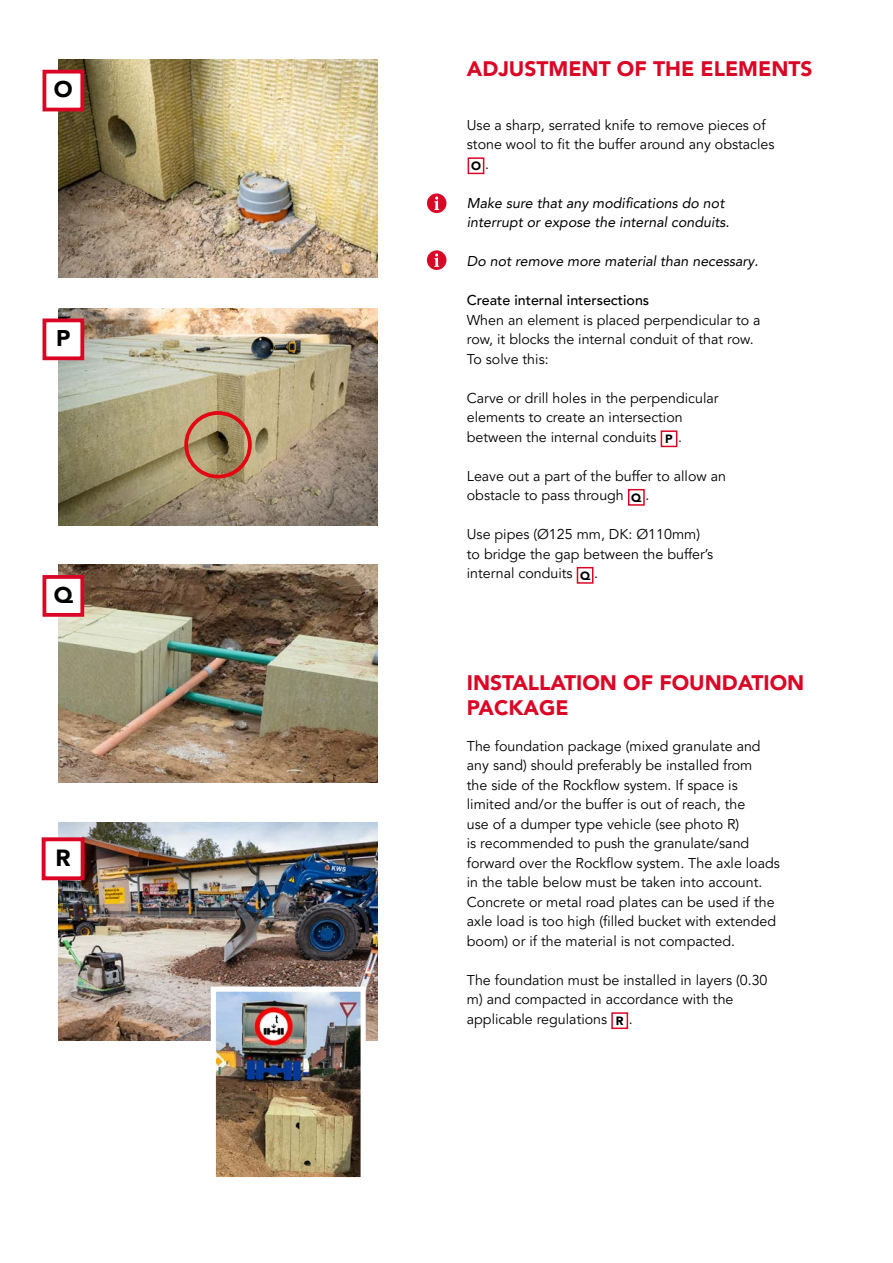
<style>
.page{position:relative;width:893px;height:1263px;background:#fff}
.page>*{position:absolute;margin:0;border:0;box-sizing:border-box;transform-origin:0 0}
.t1{font:900 23.4px "Avenir LT Pro";color:#000}
.t2{font:900 22.8px "Avenir LT Pro";color:#000}
.t3{font:900 21px/25.2px "Avenir LT Pro";color:#db0626}
.t4{font:14.25px/19.5px "Avenir LT Pro";color:#000}
.t5{font:italic 14.25px/19.5px "Avenir LT Pro";color:#000}
.t6{font:500 14.25px "Avenir LT Pro";color:#000}
.t7{font:900 12px "Avenir LT Pro";color:#000}
.s1{font-weight:400;font-size:14.25px}
</style>
<div class="page">
<div style="left:468px;top:157px;width:16px;height:17px;background:#fff;border:2px solid #db0626"></div>
<div style="left:661px;top:430px;width:16px;height:17px;background:#fff;border:2px solid #db0626"></div>
<div style="left:628px;top:489px;width:17px;height:17px;background:#fff;border:2px solid #db0626"></div>
<div style="left:577px;top:567px;width:16px;height:17px;background:#fff;border:2px solid #db0626"></div>
<div style="left:611px;top:1012px;width:17px;height:17px;background:#fff;border:2px solid #db0626"></div>
<img style="left:59px;top:60px;width:318px;height:217px">
<div style="left:43px;top:70px;width:41px;height:41px;background:#fff;border:4px solid #db0626"></div>
<img style="left:59px;top:565px;width:318px;height:217px">
<div style="left:43px;top:575px;width:41px;height:42px;background:#fff;border:4px solid #db0626"></div>
<img style="left:59px;top:308px;width:318px;height:217px">
<div style="left:43px;top:318px;width:41px;height:42px;background:#fff;border:4px solid #db0626"></div>
<div style="left:184px;top:411px;width:68px;height:67px;border:4px solid #e30613;border-radius:50%"></div>
<img style="left:58px;top:822px;width:319px;height:218px">
<div style="left:42px;top:837px;width:43px;height:43px;background:#fff;border:4px solid #db0626"></div>
<img style="left:217px;top:992px;width:143px;height:184px">
<div style="left:211px;top:986px;width:155px;height:196px;border:5px solid #fff"></div>
<svg style="left:427px;top:193px;width:19px;height:20px"></svg>
<svg style="left:427px;top:250px;width:19px;height:20px"></svg>
<h2 class="t2" style="left:54px;top:76px;width:20px">O</h2>
<h2 class="t2" style="left:56px;top:324px;width:16px">P</h2>
<h2 class="t2" style="left:54px;top:581px;width:21px">Q</h2>
<h1 class="t1" style="left:56px;top:843px;width:17px">R</h1>
<h3 class="t3" style="left:467px;top:56px;width:347px">ADJUSTMENT OF THE ELEMENTS</h3>
<p class="t4" style="left:467px;top:115px;width:309px">Use a sharp, serrated knife to remove pieces of stone wool to fit the buffer around any obstacles</p>
<p class="t7" style="left:471px;top:159px;width:20px">O <span class="s1">.</span></p>
<p class="t5" style="left:467px;top:193px;width:264px">Make sure that any modifications do not interrupt or expose the internal conduits.</p>
<p class="t5" style="left:467px;top:252px;width:293px">Do not remove more material than necessary.</p>
<p class="t6" style="left:467px;top:292px;width:184px">Create internal intersections</p>
<p class="t4" style="left:467px;top:310px;width:295px">When an element is placed perpendicular to a row, it blocks the internal conduit of that row.<br>To solve this:</p>
<p class="t4" style="left:467px;top:388px;width:253px">Carve or drill holes in the perpendicular elements to create an intersection between the internal conduits <sub>P</sub> .</p>
<p class="t4" style="left:467px;top:466px;width:261px">Leave out a part of the buffer to allow an obstacle to pass through <sub>Q</sub> .</p>
<p class="t4" style="left:467px;top:525px;width:248px">Use pipes (Ø125 mm, DK: Ø110mm) to bridge the gap between the buffer’s internal conduits <sub>Q</sub> .</p>
<h3 class="t3" style="left:467px;top:670px;width:339px">INSTALLATION OF FOUNDATION<br>PACKAGE</h3>
<p class="t4" style="left:467px;top:736px;width:315px">The foundation package (mixed granulate and any sand) should preferably be installed from<br>the side of the Rockflow system. If space is limited and/or the buffer is out of reach, the<br>use of a dumper type vehicle (see photo R)<br>is recommended to push the granulate/sand forward over the Rockflow system. The axle loads in the table below must be taken into account.<br>Concrete or metal road plates can be used if the axle load is too high (filled bucket with extended boom) or if the material is not compacted.</p>
<p class="t4" style="left:467px;top:970px;width:302px">The foundation must be installed in layers (0.30 m) and compacted in accordance with the applicable regulations <sub>R</sub> .</p>
</div>
